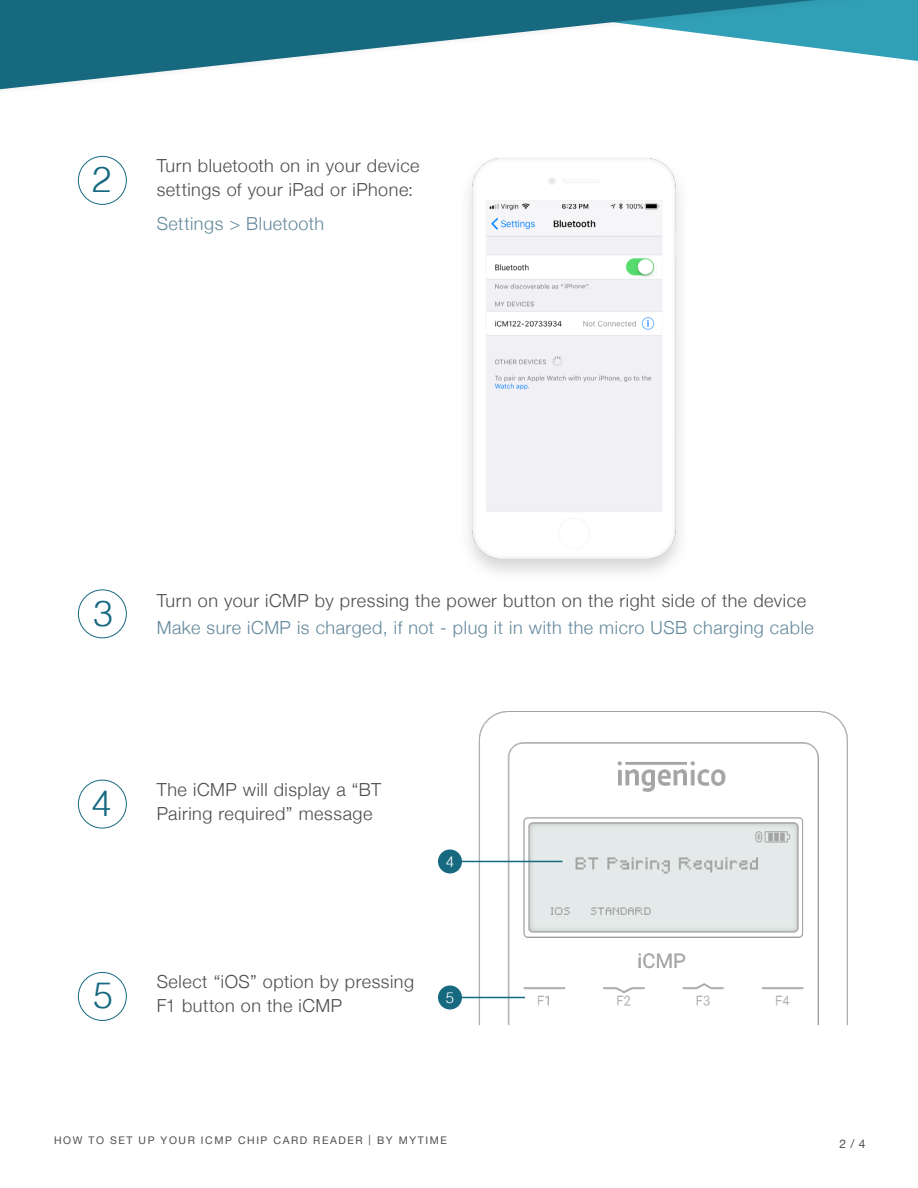
<style>
.page{position:relative;width:918px;height:1188px;background:#fff}
.page>*{position:absolute;margin:0;border:0;box-sizing:border-box;transform-origin:0 0}
.t1{font:300 36px "Helvetica";color:#176980}
.t2{font:300 18px/24px "Helvetica Neue";letter-spacing:.03em;color:#4d4d4d}
.t3{font:300 18px "Helvetica Neue";letter-spacing:.03em;color:#63889c}
.t4{font:300 15px "Helvetica";color:#fff}
.t5{font:12px "Helvetica Neue";color:#4d4d4d}
.t6{font:10.5px "Helvetica Neue";letter-spacing:.15em;color:#4d4d4d}
</style>
<div class="page">
<div style="left:0;top:0;width:918px;height:138px;background:#000;opacity:.1"></div>
<svg style="left:0;top:0;width:815px;height:89px"></svg>
<div style="left:78px;top:156px;width:49px;height:49px;border:1px solid #176980;border-radius:50%"></div>
<div style="left:78px;top:780px;width:49px;height:48px;border:1px solid #176980;border-radius:50%"></div>
<div style="left:78px;top:590px;width:49px;height:48px;border:1px solid #176980;border-radius:50%"></div>
<img style="left:468px;top:158px;width:212px;height:415px">
<img style="left:478px;top:711px;width:369px;height:314px">
<div style="left:78px;top:972px;width:49px;height:49px;border:1px solid #176980;border-radius:50%"></div>
<hr style="left:458px;top:997px;width:67px;height:1px;background:#176980">
<div style="left:438px;top:986px;width:24px;height:24px;background:#176980;border-radius:50%"></div>
<hr style="left:458px;top:861px;width:104px;height:1px;background:#176980">
<div style="left:438px;top:849px;width:24px;height:24px;background:#176980;border-radius:50%"></div>
<h1 class="t1" style="left:92px;top:149px;width:22px">2</h1>
<p class="t2" style="left:157px;top:152px;width:264px">Turn bluetooth on in your device settings of your iPad or iPhone:</p>
<p class="t3" style="left:157px;top:209px;width:169px">Settings &gt; Bluetooth</p>
<h1 class="t1" style="left:93px;top:582px;width:22px">3</h1>
<p class="t2" style="left:157px;top:587px;width:651px">Turn on your iCMP by pressing the power button on the right side of the device</p>
<p class="t3" style="left:157px;top:613px;width:659px">Make sure iCMP is charged, if not - plug it in with the micro USB charging cable</p>
<h1 class="t1" style="left:92px;top:773px;width:22px">4</h1>
<p class="t2" style="left:157px;top:776px;width:226px">The iCMP will display a “BT<br>Pairing required” message</p>
<p class="t4" style="left:446px;top:849px;width:10px">4</p>
<p class="t2" style="left:93px;top:968px;width:323px;text-indent:64px">Select “iOS” option by pressing<br><sup>5</sup> F1 button on the iCMP</p>
<p class="t4" style="left:446px;top:985px;width:10px">5</p>
<p class="t6" style="left:54px;top:1133px;width:394px">HOW TO SET UP YOUR ICMP CHIP CARD READER | BY MYTIME</p>
<p class="t5" style="left:839px;top:1135px;width:27px">2 / 4</p>
</div>
